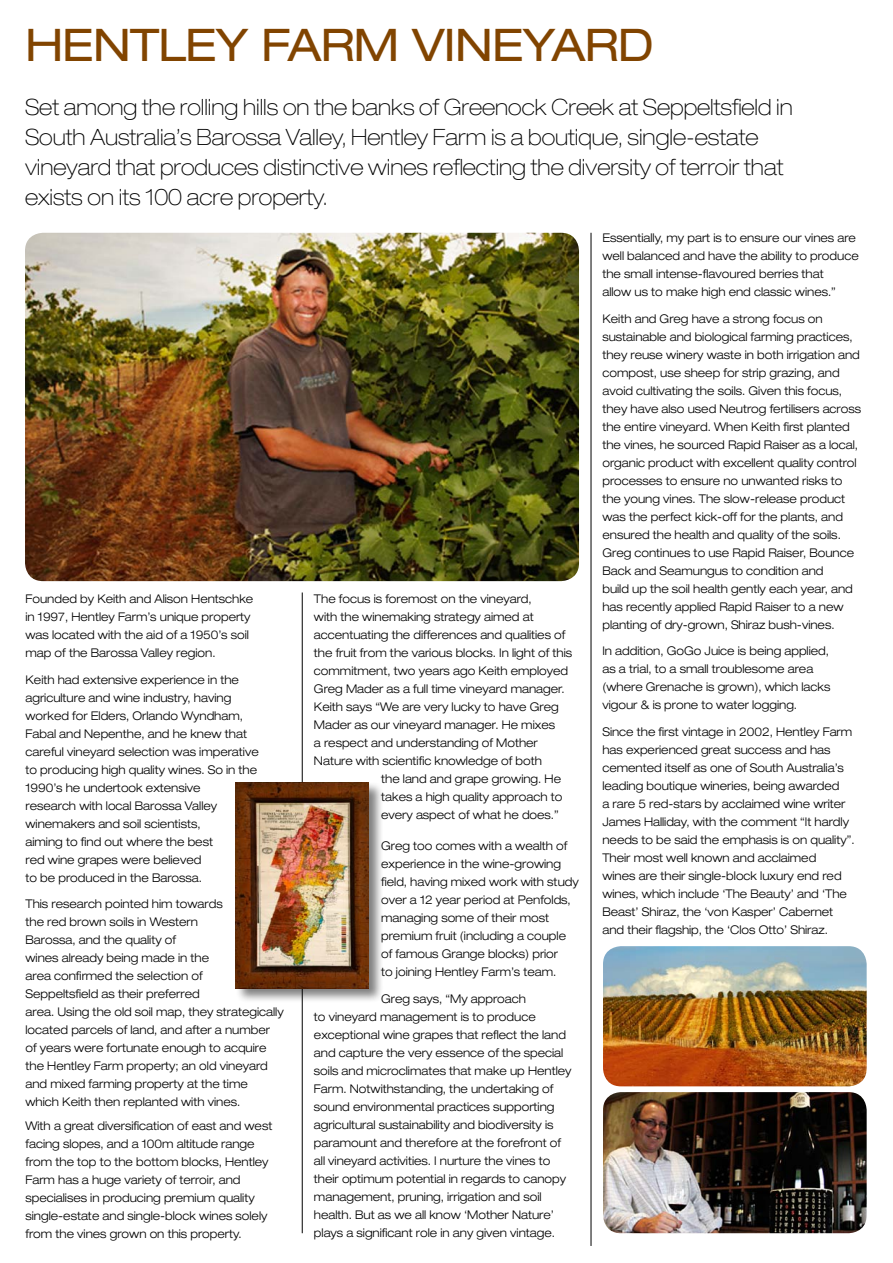
<style>
.page{position:relative;width:893px;height:1263px;background:#fff}
.page>*{position:absolute;margin:0;border:0;box-sizing:border-box;transform-origin:0 0}
.t1{font:expanded 45px "Helvetica Neue LT";letter-spacing:-.025em;color:#814400}
.t2{font:100 expanded 22.5px/30px "Helvetica Neue LT";color:#000;scale:.95 1}
.t3{font:300 expanded 12px/18px "Helvetica Neue LT";color:#000;scale:.95 1}
</style>
<div class="page">
<img style="left:25px;top:233px;width:554px;height:348px">
<hr style="left:302px;top:592px;width:1px;height:641px;background:#000">
<div style="left:235px;top:782px;width:149px;height:222px;background:#000;opacity:.5"></div>
<img style="left:235px;top:782px;width:133px;height:206px">
<img style="left:603px;top:1092px;width:264px;height:141px">
<img style="left:603px;top:946px;width:264px;height:140px">
<hr style="left:591px;top:233px;width:1px;height:1013px;background:#000">
<h1 class="t1" style="left:25px;top:17px;width:630px">HENTLEY FARM VINEYARD</h1>
<p class="t2" style="left:25px;top:92px;width:810px">Set among the rolling hills on the banks of Greenock Creek at Seppeltsfield in South Australia’s Barossa Valley, Hentley Farm is a boutique, single-estate vineyard that produces distinctive wines reflecting the diversity of terroir that exists on its 100 acre property.</p>
<p class="t3" style="left:26px;top:590px;width:241px">Founded by Keith and Alison Hentschke in 1997, Hentley Farm’s unique property was located with the aid of a 1950’s soil map of the Barossa Valley region.</p>
<p class="t3" style="left:26px;top:670px;width:247px">Keith had extensive experience in the agriculture and wine industry, having worked for Elders, Orlando Wyndham, Fabal and Nepenthe, and he knew that careful vineyard selection was imperative to producing high quality wines. So in the 1990’s he undertook extensive<br>research with local Barossa Valley winemakers and soil scientists,<br>aiming to find out where the best<br>red wine grapes were believed<br>to be produced in the Barossa.</p>
<p class="t3" style="left:26px;top:895px;width:273px">This research pointed him towards<br>the red brown soils in Western<br>Barossa, and the quality of<br>wines already being made in the<br>area confirmed the selection of<br>Seppeltsfield as their preferred<br>area. Using the old soil map, they strategically located parcels of land, and after a number of years were fortunate enough to acquire the Hentley Farm property; an old vineyard and mixed farming property at the time which Keith then replanted with vines.</p>
<p class="t3" style="left:26px;top:1116px;width:261px">With a great diversification of east and west facing slopes, and a 100m altitude range from the top to the bottom blocks, Hentley Farm has a huge variety of terroir, and specialises in producing premium quality single-estate and single-block wines solely from the vines grown on this property.</p>
<p class="t3" style="left:314px;top:590px;width:231px">The focus is foremost on the vineyard,</p>
<p class="t3" style="left:314px;top:608px;width:233px">with the winemaking strategy aimed at</p>
<p class="t3" style="left:314px;top:626px;width:266px">accentuating the differences and qualities of</p>
<p class="t3" style="left:314px;top:644px;width:273px">the fruit from the various blocks. In light of this</p>
<p class="t3" style="left:314px;top:662px;width:269px">commitment, two years ago Keith employed</p>
<p class="t3" style="left:314px;top:680px;width:265px">Greg Mader as a full time vineyard manager.</p>
<p class="t3" style="left:314px;top:698px;width:259px">Keith says “We are very lucky to have Greg</p>
<p class="t3" style="left:314px;top:716px;width:255px">Mader as our vineyard manager. He mixes</p>
<p class="t3" style="left:314px;top:734px;width:237px">a respect and understanding of Mother</p>
<p class="t3" style="left:314px;top:752px;width:242px">Nature with scientific knowledge of both</p>
<p class="t3" style="left:381px;top:770px;width:191px">the land and grape growing. He</p>
<p class="t3" style="left:381px;top:788px;width:192px">takes a high quality approach to</p>
<p class="t3" style="left:381px;top:806px;width:188px">every aspect of what he does.”</p>
<p class="t3" style="left:381px;top:837px;width:210px">Greg too comes with a wealth of experience in the wine-growing field, having mixed work with study over a 12 year period at Penfolds, managing some of their most premium fruit (including a couple of famous Grange blocks) prior<br>to joining Hentley Farm’s team.</p>
<p class="t3" style="left:314px;top:989px;width:273px;text-indent:67px">Greg says, “My approach<br>to vineyard management is to produce exceptional wine grapes that reflect the land and capture the very essence of the special soils and microclimates that make up Hentley Farm. Notwithstanding, the undertaking of sound environmental practices supporting agricultural sustainability and biodiversity is paramount and therefore at the forefront of all vineyard activities. I nurture the vines to their optimum potential in regards to canopy management, pruning, irrigation and soil health. But as we all know ‘Mother Nature’ plays a significant role in any given vintage.</p>
<p class="t3" style="left:602px;top:229px;width:271px">Essentially, my part is to ensure our vines are well balanced and have the ability to produce the small intense-flavoured berries that<br>allow us to make high end classic wines.”</p>
<p class="t3" style="left:602px;top:309px;width:274px">Keith and Greg have a strong focus on sustainable and biological farming practices, they reuse winery waste in both irrigation and compost, use sheep for strip grazing, and avoid cultivating the soils. Given this focus, they have also used Neutrog fertilisers across the entire vineyard. When Keith first planted the vines, he sourced Rapid Raiser as a local, organic product with excellent quality control processes to ensure no unwanted risks to the young vines. The slow-release product was the perfect kick-off for the plants, and ensured the health and quality of the soils.<br>Greg continues to use Rapid Raiser, Bounce Back and Seamungus to condition and<br>build up the soil health gently each year, and has recently applied Rapid Raiser to a new planting of dry-grown, Shiraz bush-vines.</p>
<p class="t3" style="left:602px;top:642px;width:242px">In addition, GoGo Juice is being applied, as a trial, to a small troublesome area (where Grenache is grown), which lacks vigour &amp; is prone to water logging.</p>
<p class="t3" style="left:602px;top:722px;width:267px">Since the first vintage in 2002, Hentley Farm has experienced great success and has cemented itself as one of South Australia’s leading boutique wineries, being awarded<br>a rare 5 red-stars by acclaimed wine writer James Halliday, with the comment “It hardly needs to be said the emphasis is on quality”.<br>Their most well known and acclaimed<br>wines are their single-block luxury end red wines, which include ‘The Beauty’ and ‘The Beast’ Shiraz, the ‘von Kasper’ Cabernet and their flagship, the ‘Clos Otto’ Shiraz.</p>
</div>
